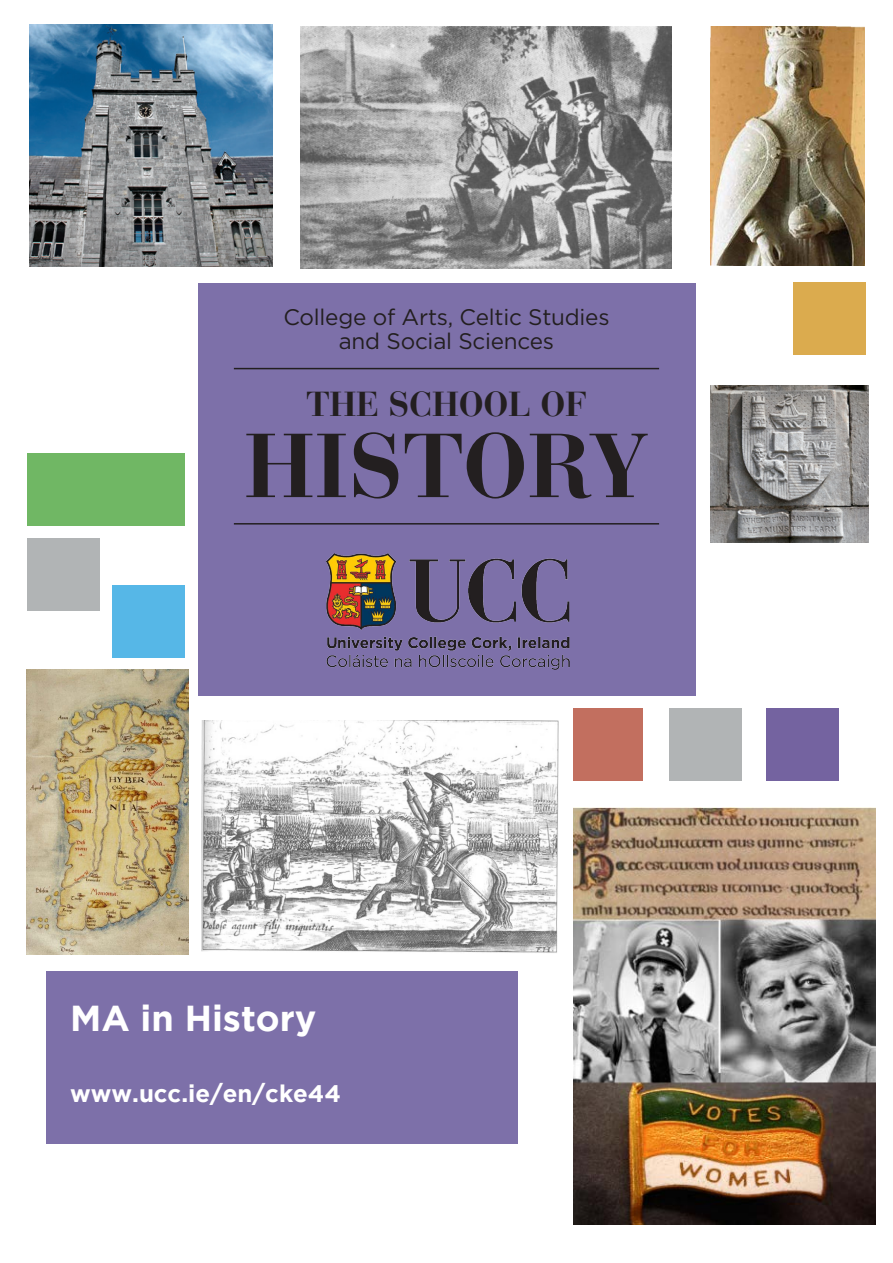
<style>
.page{position:relative;width:893px;height:1263px;background:#fff}
.page>*{position:absolute;margin:0;border:0;box-sizing:border-box;transform-origin:0 0}
.t1{font:700 90px "Bauer Bodoni CE";letter-spacing:-.005em;color:#231f20}
.t2{font:700 36px "Gotham";color:#fff}
.t3{font:700 34.5px "Bauer Bodoni CE";letter-spacing:-.005em;color:#231f20}
.t4{font:700 24px "Gotham";color:#fff}
.t5{font:22.5px/24px "Gotham";letter-spacing:-.01em;color:#231f20;text-align:center}
.s1{font-style:inherit}
</style>
<div class="page">
<div style="left:198px;top:283px;width:497px;height:412px;background:#7d70a9"></div>
<hr style="left:234px;top:523px;width:425px;height:1px;background:#231f20">
<hr style="left:234px;top:368px;width:425px;height:1px;background:#231f20">
<div style="left:113px;top:585px;width:72px;height:73px;background:#56b7e7"></div>
<div style="left:28px;top:538px;width:72px;height:72px;background:#b1b4b5"></div>
<div style="left:766px;top:708px;width:73px;height:72px;background:#7463a0"></div>
<div style="left:669px;top:708px;width:73px;height:72px;background:#b1b4b5"></div>
<div style="left:573px;top:708px;width:69px;height:72px;background:#c26f5f"></div>
<div style="left:793px;top:283px;width:72px;height:72px;background:#dbab4e"></div>
<div style="left:28px;top:453px;width:157px;height:72px;background:#70b764"></div>
<img style="left:711px;top:386px;width:157px;height:157px">
<img style="left:30px;top:24px;width:242px;height:243px">
<div style="left:46px;top:971px;width:472px;height:172px;background:#7d70a9"></div>
<img style="left:260px;top:524px;width:376px;height:172px">
<img style="left:202px;top:721px;width:356px;height:232px">
<img style="left:301px;top:26px;width:370px;height:242px">
<img style="left:711px;top:27px;width:154px;height:238px">
<img style="left:27px;top:670px;width:161px;height:285px">
<img style="left:573px;top:808px;width:302px;height:416px">
<p class="t5" style="left:283px;top:305px;width:328px">College of Arts, Celtic Studies and Social Sciences</p>
<h3 class="t3" style="left:307px;top:382px;width:281px">THE SCHOOL OF</h3>
<h1 class="t1" style="left:244px;top:408px;width:406px">HISTORY</h1>
<h2 class="t2" style="left:70px;top:998px;width:248px">MA in History</h2>
<p class="t4" style="left:70px;top:1080px;width:272px">www.ucc.ie/en/cke4<span class="s1">4</span></p>
</div>
